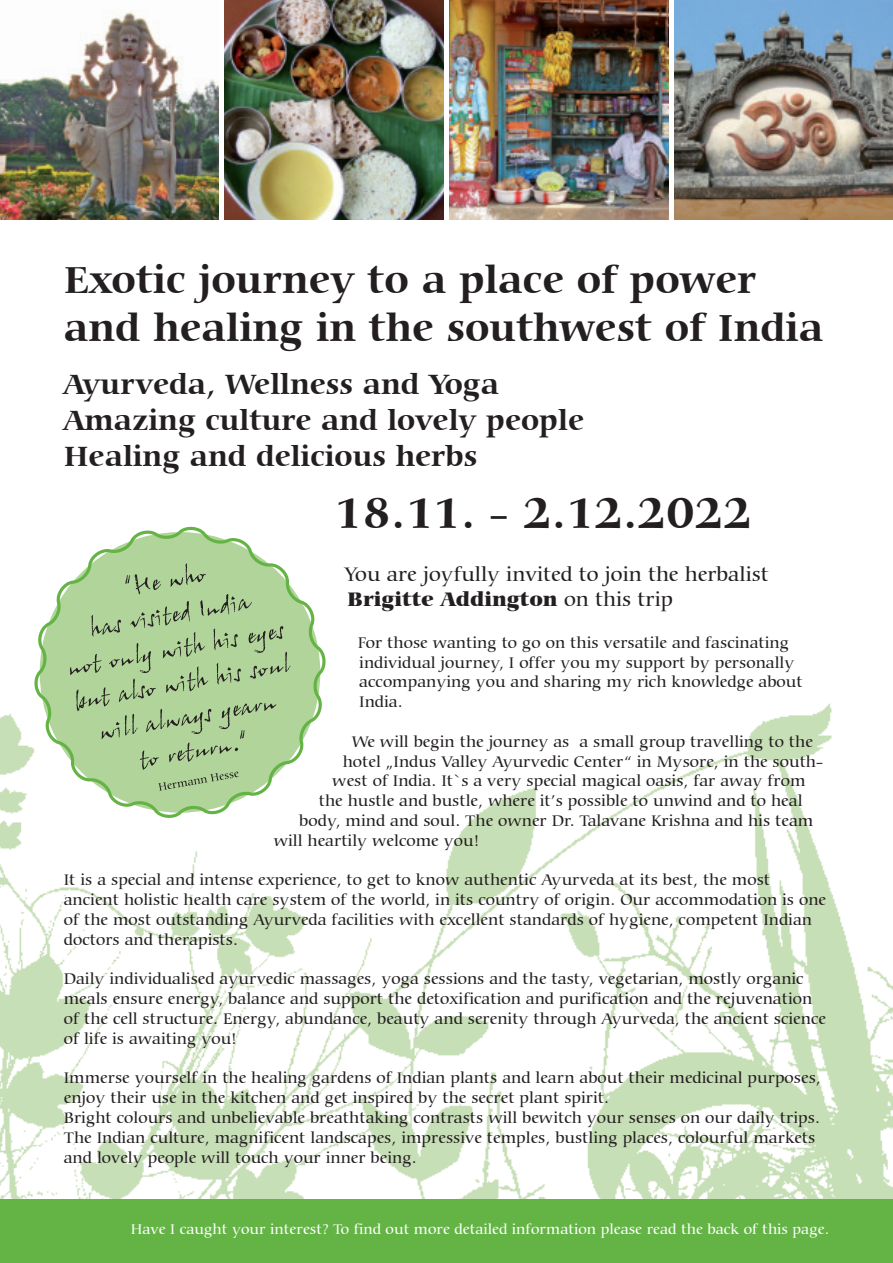
<style>
.page{position:relative;width:893px;height:1263px;background:#fff}
.page>*{position:absolute;margin:0;border:0;box-sizing:border-box;transform-origin:0 0}
.t1{font:700 45px "Carmina BT";color:#231f20}
.t2{font:700 40.5px/48px "Carmina BT";color:#231f20}
.t3{font:700 30px/36px "Carmina BT";color:#231f20}
.t4{font:500 21px/25.2px "Carmina BT";color:#231f20}
.t5{font:500 16.5px/19.8px "Carmina BT";color:#231f20}
.t6{font:500 15px "Carmina BT";color:#fff}
.s1{font-weight:900}
</style>
<div class="page">
<img style="left:0;top:703px;width:893px;height:496px">
<div style="left:0;top:1199px;width:893px;height:64px;background:#63b445"></div>
<img style="left:0;top:12px;width:219px;height:207px">
<img style="left:225px;top:0;width:219px;height:219px">
<img style="left:449px;top:0;width:219px;height:219px">
<img style="left:674px;top:0;width:219px;height:219px">
<svg style="left:34px;top:526px;width:292px;height:292px"></svg>
<svg style="left:70px;top:563px;width:220px;height:228px;background:#a8c992"></svg>
<h2 class="t2" style="left:64px;top:259px;width:761px">Exotic journey to a place of power and healing in the southwest of India</h2>
<h3 class="t3" style="left:64px;top:369px;width:522px">Ayurveda, Wellness and Yoga<br>Amazing culture and lovely people<br>Healing and delicious herbs</h3>
<h1 class="t1" style="left:334px;top:496px;width:420px">18.11. - 2.12.2022</h1>
<p class="t4" style="left:344px;top:564px;width:426px">You are joyfully invited to join the herbalist<br><span class="s1">Brigitte Addington</span> on this trip</p>
<p class="t5" style="left:358px;top:634px;width:446px">For those wanting to go on this versatile and fascinating individual journey, I offer you my support by personally accompanying you and sharing my rich knowledge about India.</p>
<p class="t5" style="left:352px;top:733px;width:463px">We will begin the journey as a small group travelling to the</p>
<p class="t5" style="left:343px;top:753px;width:482px">hotel „Indus Valley Ayurvedic Center“ in Mysore, in the south-</p>
<p class="t5" style="left:332px;top:773px;width:475px">west of India. It`s a very special magical oasis, far away from</p>
<p class="t5" style="left:319px;top:792px;width:485px">the hustle and bustle, where it’s possible to unwind and to heal</p>
<p class="t5" style="left:299px;top:812px;width:516px">body, mind and soul. The owner Dr. Talavane Krishna and his team</p>
<p class="t5" style="left:274px;top:832px;width:207px">will heartily welcome you!</p>
<p class="t5" style="left:64px;top:872px;width:764px">It is a special and intense experience, to get to know authentic Ayurveda at its best, the most ancient holistic health care system of the world, in its country of origin. Our accommodation is one of the most outstanding Ayurveda facilities with excellent standards of hygiene, competent Indian doctors and therapists.</p>
<p class="t5" style="left:64px;top:971px;width:764px">Daily individualised ayurvedic massages, yoga sessions and the tasty, vegetarian, mostly organic meals ensure energy, balance and support the detoxification and purification and the rejuvenation of the cell structure. Energy, abundance, beauty and serenity through Ayurveda, the ancient science of life is awaiting you!</p>
<p class="t5" style="left:64px;top:1070px;width:758px">Immerse yourself in the healing gardens of Indian plants and learn about their medicinal purposes, enjoy their use in the kitchen and get inspired by the secret plant spirit.<br>Bright colours and unbelievable breathtaking contrasts will bewitch your senses on our daily trips.<br>The Indian culture, magnificent landscapes, impressive temples, bustling places, colourful markets and lovely people will touch your inner being.</p>
<p class="t6" style="left:131px;top:1223px;width:700px">Have I caught your interest? To find out more detailed information please read the back of this page.</p>
</div>
